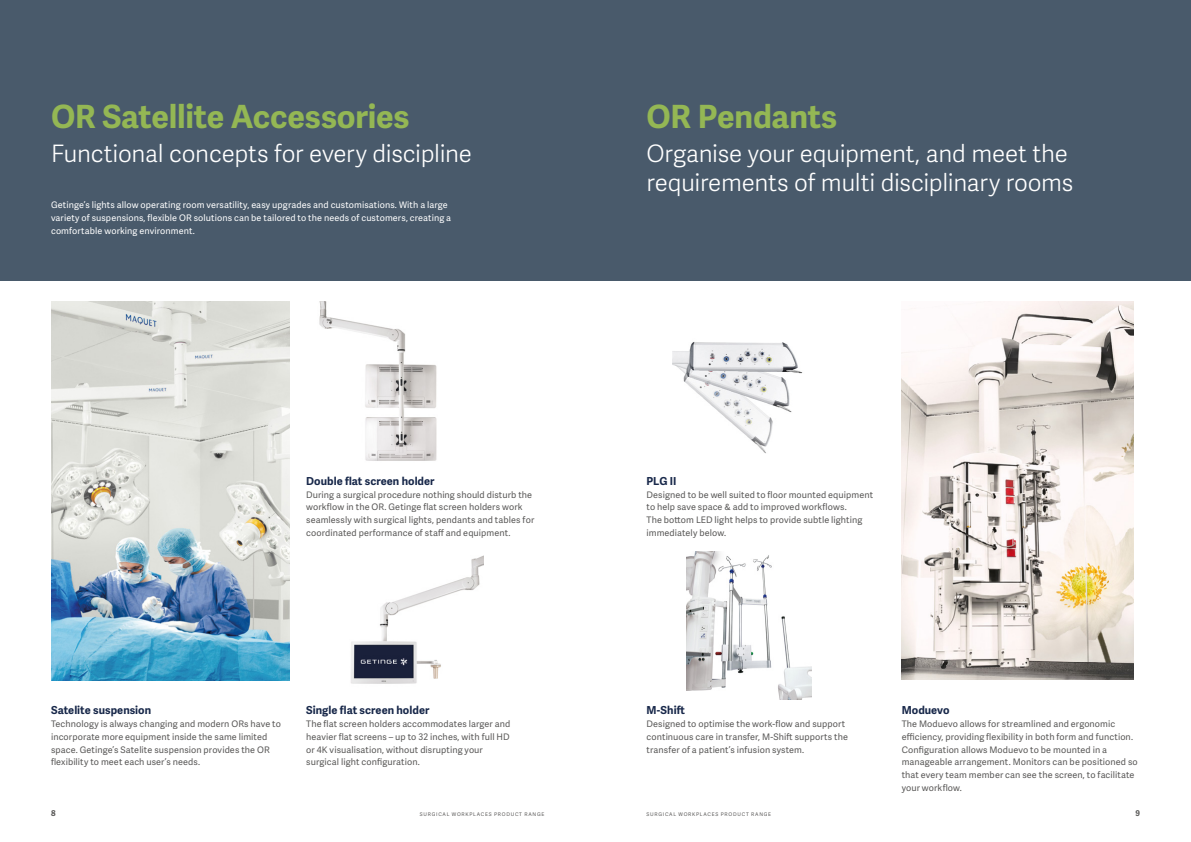
<style>
.page{position:relative;width:1191px;height:842px;background:#fff}
.page>*{position:absolute;margin:0;border:0;box-sizing:border-box;transform-origin:0 0}
.t1{font:700 32px "Adelle Sans";letter-spacing:-.005em;color:#94b754}
.t2{font:300 24px/29.8px "Adelle Sans";letter-spacing:-.01em;color:#fff}
.t3{font:700 11px "Adelle Sans";letter-spacing:.005em;color:#18284a}
.t4{font:9px/12.8px "Adelle Sans";letter-spacing:.01em;color:#595857}
.t5{font:9px/12.8px "Adelle Sans";letter-spacing:.01em;color:#fff}
.t6{font:700 8px "Adelle Sans";color:#595857}
.t7{font:5px "Adelle Sans";letter-spacing:.15em;color:#595857}
</style>
<div class="page">
<div style="left:0;top:0;width:1191px;height:281px;background:#495a6b"></div>
<img style="left:51px;top:302px;width:238px;height:378px">
<img style="left:319px;top:302px;width:118px;height:159px">
<img style="left:351px;top:556px;width:132px;height:128px">
<img style="left:686px;top:552px;width:126px;height:148px">
<img style="left:672px;top:342px;width:131px;height:112px">
<img style="left:901px;top:302px;width:233px;height:377px">
<h1 class="t1" style="left:51px;top:97px;width:360px">OR Satellite Accessories</h1>
<h2 class="t2" style="left:51px;top:139px;width:422px">Functional concepts for every discipline</h2>
<p class="t5" style="left:51px;top:199px;width:402px">Getinge’s lights allow operating room versatility, easy upgrades and customisations. With a large variety of suspensions, flexible OR solutions can be tailored to the needs of customers, creating a comfortable working environment.</p>
<p class="t3" style="left:306px;top:474px;width:130px">Double flat screen holder</p>
<p class="t4" style="left:306px;top:488px;width:229px">During a surgical procedure nothing should disturb the workflow in the OR. Getinge flat screen holders work seamlessly with surgical lights, pendants and tables for coordinated performance of staff and equipment.</p>
<h1 class="t1" style="left:646px;top:97px;width:192px">OR Pendants</h1>
<h2 class="t2" style="left:646px;top:139px;width:428px">Organise your equipment, and meet the requirements of multi disciplinary rooms</h2>
<p class="t3" style="left:646px;top:474px;width:31px">PLG II</p>
<p class="t4" style="left:646px;top:488px;width:228px">Designed to be well suited to floor mounted equipment to help save space &amp; add to improved workflows.<br>The bottom LED light helps to provide subtle lighting immediately below.</p>
<p class="t3" style="left:51px;top:704px;width:102px">Satelite suspension</p>
<p class="t4" style="left:51px;top:718px;width:231px">Technology is always changing and modern ORs have to incorporate more equipment inside the same limited space. Getinge’s Satelite suspension provides the OR flexibility to meet each user’s needs.</p>
<p class="t3" style="left:306px;top:704px;width:125px">Single flat screen holder</p>
<p class="t4" style="left:306px;top:718px;width:206px">The flat screen holders accommodates larger and heavier flat screens – up to 32 inches, with full HD or 4K visualisation, without disrupting your surgical light configuration.</p>
<p class="t3" style="left:646px;top:704px;width:40px">M-Shift</p>
<p class="t4" style="left:646px;top:718px;width:203px">Designed to optimise the work-flow and support continuous care in transfer, M-Shift supports the transfer of a patient’s infusion system.</p>
<p class="t6" style="left:51px;top:809px;width:6px">8</p>
<p class="t7" style="left:420px;top:812px;width:126px">SURGICAL WORKPLACES PRODUCT RANGE</p>
<p class="t7" style="left:646px;top:812px;width:126px">SURGICAL WORKPLACES PRODUCT RANGE</p>
<p class="t3" style="left:901px;top:704px;width:49px">Moduevo</p>
<p class="t4" style="left:901px;top:718px;width:237px">The Moduevo allows for streamlined and ergonomic efficiency, providing flexibility in both form and function.<br>Configuration allows Moduevo to be mounted in a manageable arrangement. Monitors can be positioned so that every team member can see the screen, to facilitate your workflow.</p>
<p class="t6" style="left:1135px;top:809px;width:6px">9</p>
</div>
